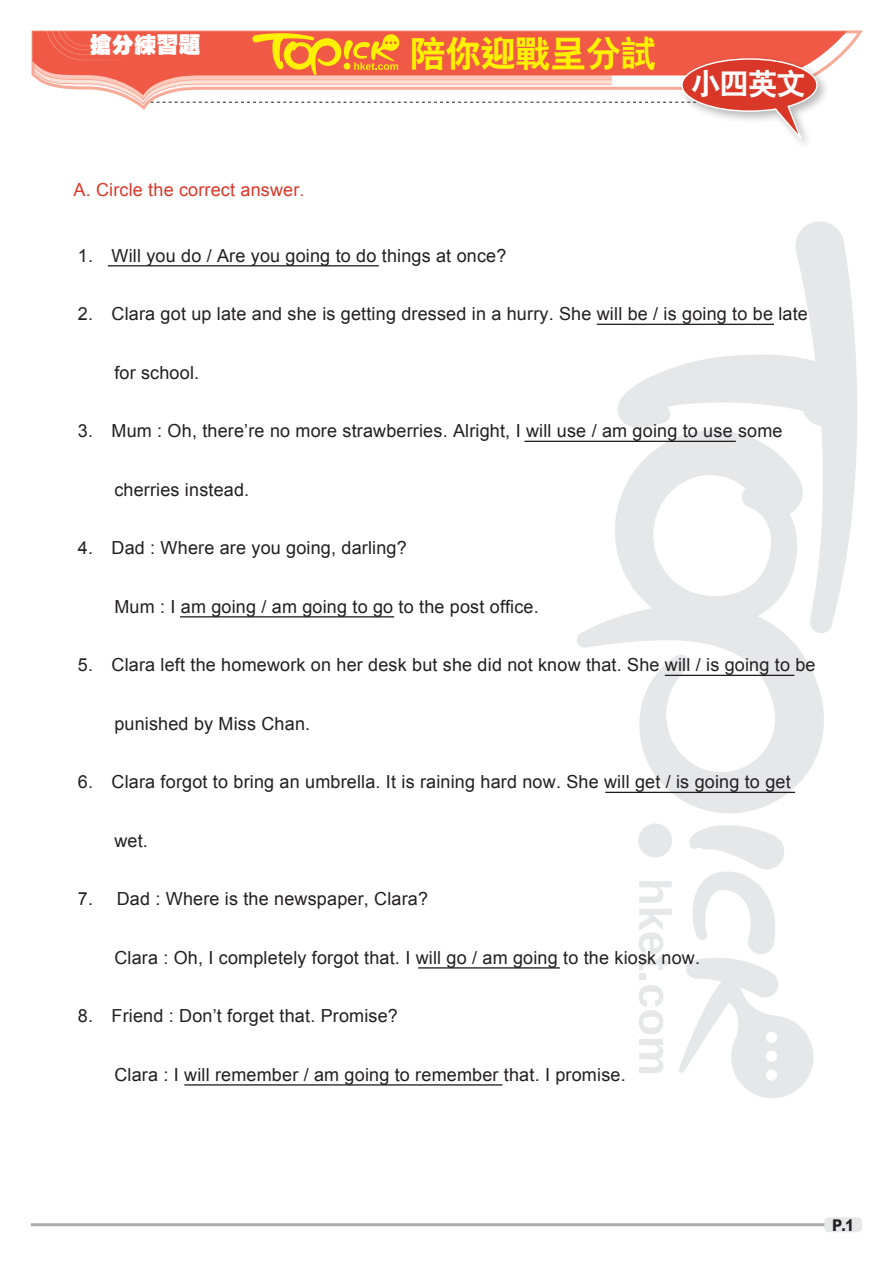
<style>
.page{position:relative;width:893px;height:1263px;background:#fff}
.page>*{position:absolute;margin:0;border:0;box-sizing:border-box;transform-origin:0 0}
.小題eq{font:36px "C Hei 2 Xbold HKSCS";letter-spacing:-.025em;color:#fff101}
.內文{font:30px "C Hei 2 Xbold HKSCS";color:#fff}
.小題{font:22.2px "C Hei Ultra Bold HKSCS";color:#fff}
.英文內容{font:18px "Arial";letter-spacing:.01em;color:#231f20}
.英文問題{font:18px "Arial";letter-spacing:.01em;color:#d93829}
.t1{font:16.2px "M Hei Xbold HKSCS";color:#231f20;scale:.9 1}
</style>
<div class="page">
<svg style="left:639px;top:881px;width:33px;height:22px"></svg>
<svg style="left:639px;top:909px;width:33px;height:61px"></svg>
<div style="left:639px;top:974px;width:7px;height:6px;background:#e6e7e9"></div>
<svg style="left:639px;top:985px;width:24px;height:88px"></svg>
<div style="left:638px;top:823px;width:34px;height:34px;background:#e6e7e9;border-radius:50%"></div>
<svg style="left:679px;top:825px;width:135px;height:273px"></svg>
<svg style="left:617px;top:221px;width:240px;height:411px"></svg>
<svg style="left:576px;top:430px;width:249px;height:383px"></svg>
<svg style="left:818px;top:31px;width:29px;height:36px"></svg>
<div style="left:678px;top:54px;width:151px;height:96px;background:#231f20;opacity:.32"></div>
<svg style="left:31px;top:30px;width:787px;height:116px"></svg>
<hr style="left:31px;top:1223px;width:831px;height:3px;background:#a8a9ad">
<div style="left:824px;top:1217px;width:38px;height:15px;background:#e6e7e9;border-radius:4px"></div>
<hr style="left:108px;top:265px;width:271px;height:1px;background:#231f20">
<hr style="left:597px;top:324px;width:177px;height:1px;background:#231f20">
<hr style="left:524px;top:441px;width:212px;height:1px;background:#231f20">
<hr style="left:180px;top:616px;width:214px;height:1px;background:#231f20">
<hr style="left:665px;top:675px;width:129px;height:1px;background:#231f20">
<hr style="left:605px;top:792px;width:190px;height:1px;background:#231f20">
<hr style="left:418px;top:967px;width:142px;height:1px;background:#231f20">
<hr style="left:184px;top:1084px;width:318px;height:1px;background:#231f20">
<p class="小題" style="left:90px;top:30px;width:113px">搶分練習題</p>
<p class="小題eq" style="left:410px;top:30px;width:248px">陪你迎戰呈分試</p>
<p class="英文問題" style="left:73px;top:178px;width:233px">A. Circle the correct answer.</p>
<p class="英文內容" style="left:78px;top:244px;width:430px">1. Will you do / Are you going to do things at once?</p>
<p class="內文" style="left:691px;top:64px;width:117px">小四英文</p>
<p class="英文內容" style="left:78px;top:302px;width:731px">2. Clara got up late and she is getting dressed in a hurry. She will be / is going to be late</p>
<p class="英文內容" style="left:114px;top:361px;width:86px">for school.</p>
<p class="英文內容" style="left:78px;top:419px;width:706px">3. Mum : Oh, there’re no more strawberries. Alright, I will use / am going to use some</p>
<p class="英文內容" style="left:114px;top:478px;width:136px">cherries instead.</p>
<p class="英文內容" style="left:78px;top:536px;width:330px">4. Dad : Where are you going, darling?</p>
<p class="英文內容" style="left:114px;top:595px;width:426px">Mum : I am going / am going to go to the post office.</p>
<p class="英文內容" style="left:78px;top:653px;width:739px">5. Clara left the homework on her desk but she did not know that. She will / is going to be</p>
<p class="英文內容" style="left:114px;top:712px;width:197px">punished by Miss Chan.</p>
<p class="英文內容" style="left:78px;top:770px;width:714px">6. Clara forgot to bring an umbrella. It is raining hard now. She will get / is going to get</p>
<p class="英文內容" style="left:114px;top:829px;width:35px">wet.</p>
<p class="英文內容" style="left:78px;top:887px;width:352px">7. Dad : Where is the newspaper, Clara?</p>
<p class="英文內容" style="left:114px;top:946px;width:587px">Clara : Oh, I completely forgot that. I will go / am going to the kiosk now.</p>
<p class="英文內容" style="left:78px;top:1004px;width:321px">8. Friend : Don’t forget that. Promise?</p>
<p class="英文內容" style="left:114px;top:1063px;width:513px">Clara : I will remember / am going to remember that. I promise.</p>
<p class="t1" style="left:832px;top:1214px;width:26px">P.1</p>
</div>
